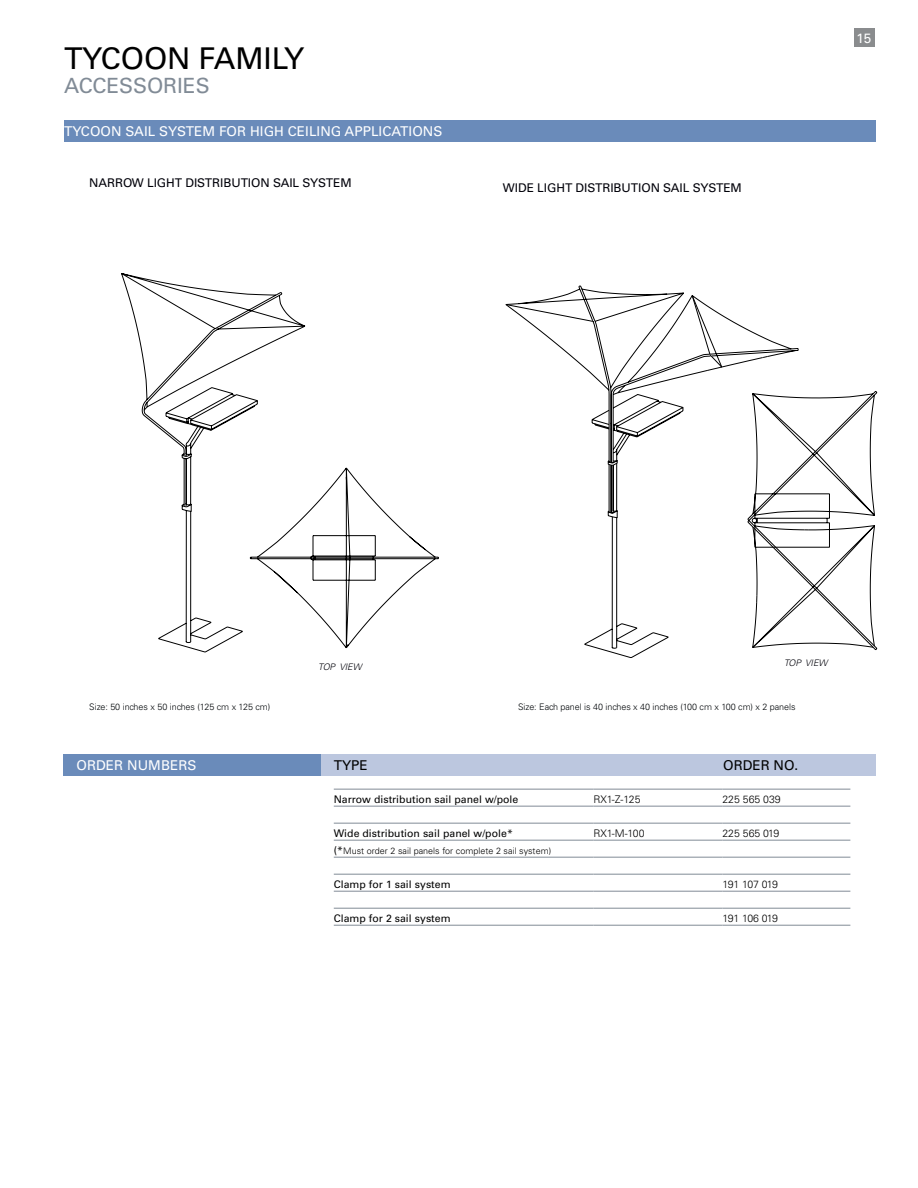
<style>
.page{position:relative;width:918px;height:1188px;background:#fff}
.page>*{position:absolute;margin:0;border:0;box-sizing:border-box;transform-origin:0 0}
.t1{font:30px "Univers";letter-spacing:-.005em;color:#000}
.t2{font:21px "Univers";color:#818b96}
.t3{font:13.5px "Univers";letter-spacing:.005em;color:#fff}
.t4{font:13.5px "Univers";letter-spacing:.005em;color:#000}
.t5{font:12px "Univers";letter-spacing:-.005em;color:#000109}
.t6{font:10.5px "Univers";letter-spacing:.005em;color:#000}
.t7{font:300 10.5px "Univers";color:#000}
.t8{font:300 10.5px "Univers";letter-spacing:-.05em;color:#000}
.t9{font:300 9px "Univers";letter-spacing:-.005em;color:#000508}
.t10{font:300 9px "Univers";letter-spacing:.005em;color:#000}
.t11{font:italic 300 9px "Univers";letter-spacing:-.005em;color:#000109}
.s1{font-weight:400;font-size:10.5px}
</style>
<div class="page">
<div style="left:64px;top:121px;width:811px;height:21px;background:#6a8bba"></div>
<svg style="left:505px;top:304px;width:263px;height:621px"></svg>
<svg style="left:121px;top:273px;width:185px;height:482px"></svg>
<svg style="left:506px;top:289px;width:372px;height:361px"></svg>
<svg style="left:250px;top:448px;width:189px;height:200px"></svg>
<div style="left:854px;top:28px;width:20px;height:19px;background:#8a8c8e"></div>
<div style="left:321px;top:755px;width:554px;height:21px;background:#bcc7df"></div>
<div style="left:64px;top:755px;width:257px;height:21px;background:#6a8bba"></div>
<hr style="left:334px;top:789px;width:259px;height:1px;background:#818b96">
<hr style="left:593px;top:789px;width:129px;height:1px;background:#818b96">
<hr style="left:722px;top:789px;width:128px;height:1px;background:#818b96">
<hr style="left:334px;top:806px;width:259px;height:1px;background:#818b96">
<hr style="left:593px;top:806px;width:129px;height:1px;background:#818b96">
<hr style="left:722px;top:806px;width:128px;height:1px;background:#818b96">
<hr style="left:334px;top:823px;width:259px;height:1px;background:#818b96">
<hr style="left:593px;top:823px;width:129px;height:1px;background:#818b96">
<hr style="left:722px;top:823px;width:128px;height:1px;background:#818b96">
<hr style="left:334px;top:840px;width:259px;height:1px;background:#818b96">
<hr style="left:593px;top:840px;width:129px;height:1px;background:#818b96">
<hr style="left:722px;top:840px;width:128px;height:1px;background:#818b96">
<hr style="left:334px;top:857px;width:259px;height:1px;background:#818b96">
<hr style="left:593px;top:857px;width:129px;height:1px;background:#818b96">
<hr style="left:722px;top:857px;width:128px;height:1px;background:#818b96">
<hr style="left:334px;top:874px;width:259px;height:1px;background:#818b96">
<hr style="left:593px;top:874px;width:129px;height:1px;background:#818b96">
<hr style="left:722px;top:874px;width:128px;height:1px;background:#818b96">
<hr style="left:334px;top:891px;width:259px;height:1px;background:#818b96">
<hr style="left:593px;top:891px;width:129px;height:1px;background:#818b96">
<hr style="left:722px;top:891px;width:128px;height:1px;background:#818b96">
<hr style="left:334px;top:908px;width:259px;height:1px;background:#818b96">
<hr style="left:593px;top:908px;width:129px;height:1px;background:#818b96">
<hr style="left:722px;top:908px;width:128px;height:1px;background:#818b96">
<hr style="left:334px;top:925px;width:259px;height:1px;background:#818b96">
<hr style="left:593px;top:925px;width:129px;height:1px;background:#818b96">
<hr style="left:722px;top:925px;width:128px;height:1px;background:#818b96">
<h1 class="t1" style="left:64px;top:41px;width:22px">TYCOON</h1>
<h1 class="t1" style="left:199px;top:41px;width:107px">FAMILY</h1>
<h2 class="t2" style="left:64px;top:73px;width:29px">ACCESSORIES</h2>
<p class="t3" style="left:64px;top:123px;width:19px">TYCOON</p>
<p class="t3" style="left:125px;top:123px;width:17px">SAIL</p>
<p class="t3" style="left:159px;top:123px;width:10px">SYSTEM</p>
<p class="t3" style="left:219px;top:123px;width:10px">FOR</p>
<p class="t3" style="left:250px;top:123px;width:9px">HIGH</p>
<p class="t3" style="left:288px;top:123px;width:9px">CEILING</p>
<p class="t3" style="left:345px;top:123px;width:36px">APPLICATIONS</p>
<p class="t5" style="left:89px;top:176px;width:20px">NARROW</p>
<p class="t5" style="left:147px;top:176px;width:8px">LIGHT</p>
<p class="t5" style="left:185px;top:176px;width:16px">DISTRI</p>
<p class="t5" style="left:223px;top:176px;width:17px">BUTION</p>
<p class="t5" style="left:273px;top:176px;width:8px">SAIL</p>
<p class="t5" style="left:303px;top:176px;width:51px">SYSTEM</p>
<p class="t5" style="left:503px;top:181px;width:43px">WIDE LIGHT</p>
<p class="t5" style="left:576px;top:181px;width:16px">DISTRI</p>
<p class="t5" style="left:614px;top:181px;width:17px">BUTION</p>
<p class="t5" style="left:663px;top:181px;width:8px">SAIL</p>
<p class="t5" style="left:693px;top:181px;width:51px">SYSTEM</p>
<p class="t3" style="left:857px;top:30px;width:16px">15</p>
<p class="t9" style="left:89px;top:702px;width:183px">Size: 50 inches x 50 inches (125 cm x 125 cm)</p>
<p class="t11" style="left:318px;top:662px;width:34px">TOP VIEW</p>
<p class="t11" style="left:784px;top:657px;width:34px">TOP VIEW</p>
<p class="t9" style="left:518px;top:702px;width:279px">Size: Each panel is 40 inches x 40 inches (100 cm x 100 cm) x 2 panels</p>
<p class="t3" style="left:77px;top:758px;width:62px">ORDER NUM</p>
<p class="t3" style="left:161px;top:758px;width:19px">BERS</p>
<p class="t4" style="left:334px;top:758px;width:35px">TYPE</p>
<p class="t4" style="left:723px;top:758px;width:77px">ORDER NO.</p>
<p class="t6" style="left:334px;top:793px;width:186px">NARROW DISTRIBUTION SAIL PANEL W/POLE</p>
<p class="t7" style="left:593px;top:793px;width:49px">RX1-Z-125</p>
<p class="t7" style="left:722px;top:793px;width:60px">225 565 039</p>
<p class="t6" style="left:334px;top:827px;width:181px">WIDE DISTRIBUTION SAIL PANEL W/POLE*</p>
<p class="t7" style="left:593px;top:827px;width:53px">RX1-M-100</p>
<p class="t7" style="left:722px;top:827px;width:59px">225 565 019</p>
<p class="t10" style="left:334px;top:845px;width:219px"><span class="s1">(*</span>Must order 2 sail panels for complete 2 sail system)</p>
<p class="t6" style="left:334px;top:878px;width:118px">CLAMP FOR 1 SAIL SYSTEM</p>
<p class="t8" style="left:722px;top:878px;width:57px">191 107 019</p>
<p class="t6" style="left:334px;top:912px;width:118px">CLAMP FOR 2 SAIL SYSTEM</p>
<p class="t8" style="left:722px;top:912px;width:57px">191 106 019</p>
</div>
